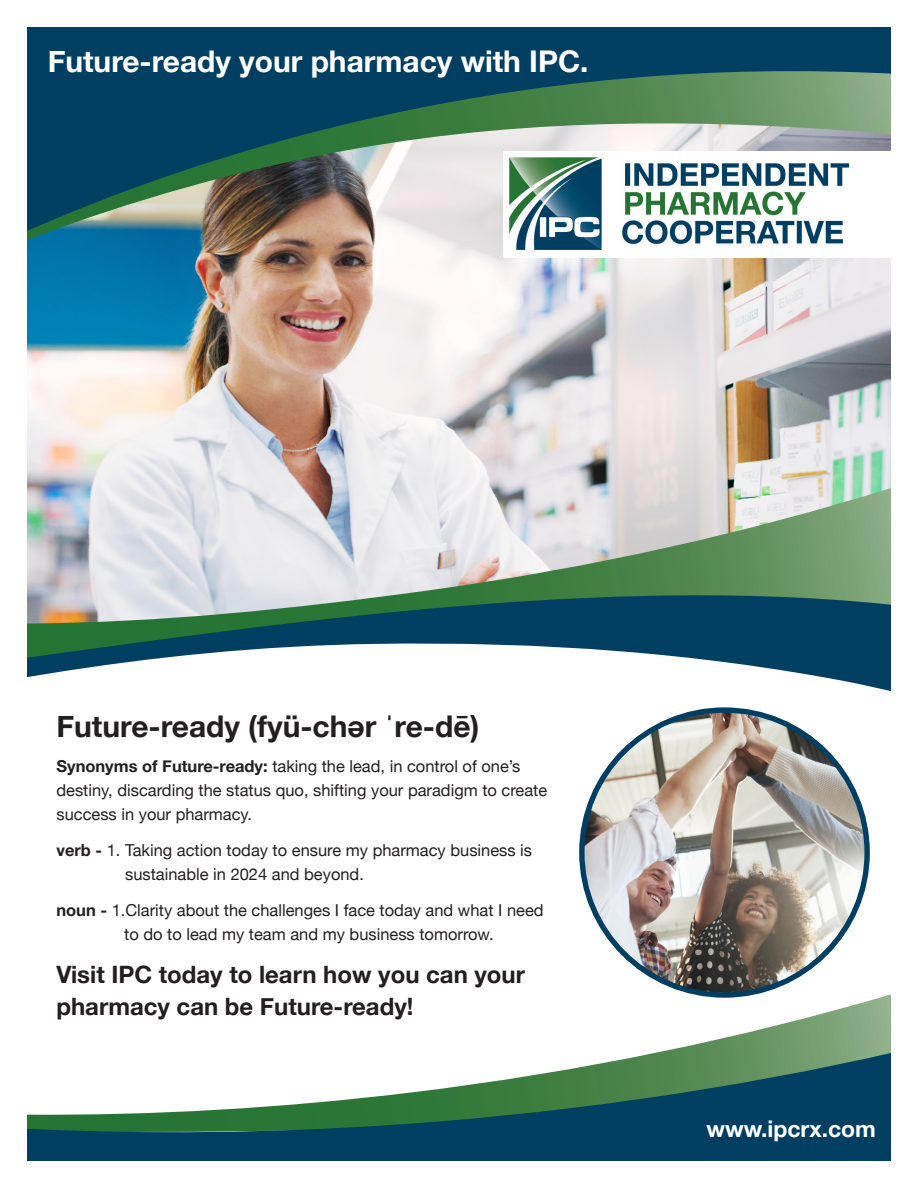
<style>
.page{position:relative;width:918px;height:1188px;background:#fff}
.page>*{position:absolute;margin:0;border:0;box-sizing:border-box;transform-origin:0 0}
.t1{font:700 30px "Helvetica Neue";color:#231f20}
.t2{font:700 29.85px "Helvetica Neue";color:#fff}
.t3{font:700 24px/31.3px "Helvetica Neue";color:#231f20}
.t4{font:700 22.95px "Helvetica Neue";color:#fff}
.t5{font:16.5px/24px "Helvetica Neue";color:#231f20}
.s1{font-weight:700}
</style>
<div class="page">
<img style="left:27px;top:27px;width:864px;height:1134px">
<p class="t2" style="left:48px;top:38px;width:542px">Future-ready your pharmacy with IPC.</p>
<p class="t1" style="left:56px;top:702px;width:424px">Future-ready (fyü-chər ˈre-dē)</p>
<p class="t5" style="left:56px;top:756px;width:492px"><span class="s1">Synonyms of Future-ready:</span> taking the lead, in control of one’s destiny, discarding the status quo, shifting your paradigm to create success in your pharmacy.</p>
<p class="t5" style="left:125px;top:839px;width:408px;text-indent:-69px"><span class="s1">verb -</span> 1. Taking action today to ensure my pharmacy business is sustainable in 2024 and beyond.</p>
<p class="t5" style="left:124px;top:899px;width:421px;text-indent:-68px"><span class="s1">noun -</span> 1.Clarity about the challenges I face today and what I need to do to lead my team and my business tomorrow.</p>
<p class="t3" style="left:56px;top:960px;width:470px">Visit IPC today to learn how you can your pharmacy can be Future-ready!</p>
<p class="t4" style="left:706px;top:1111px;width:171px">www.ipcrx.com</p>
</div>
